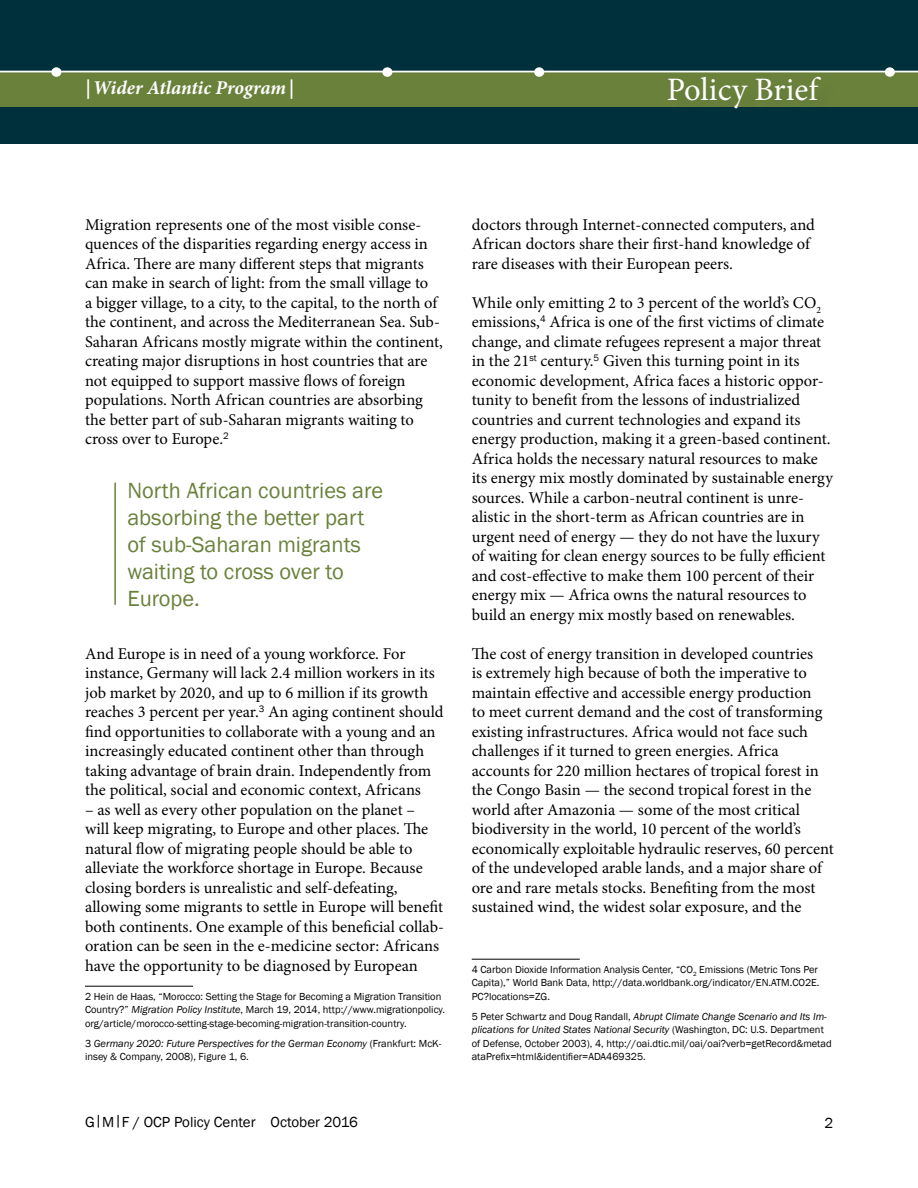
<style>
.page{position:relative;width:918px;height:1188px;background:#fff}
.page>*{position:absolute;margin:0;border:0;box-sizing:border-box;transform-origin:0 0}
.t1{font:32.7px "Minion Pro";color:#fff}
.t2{font:22.5px/27px "Franklin Gothic";color:#6a813b}
.t3{font:italic 700 19.5px "Minion Pro";letter-spacing:-.005em;color:#fff}
.t4{font:16.5px/19.5px "Minion Pro";color:#000}
.t5{font:15px "Franklin Gothic";color:#000}
.t6{font:10.5px/13.5px "Franklin Gothic";color:#000}
.t7{font:italic 10.5px/13.5px "Franklin Gothic";color:#000}
.s1{font-style:italic}
.s2{font-style:normal}
</style>
<div class="page">
<div style="left:0;top:0;width:918px;height:143px;background:#00303c"></div>
<div style="left:0;top:71px;width:918px;height:36px;background:#6a813b"></div>
<hr style="left:0;top:71px;width:918px;height:1px;background:#fff">
<div style="left:885px;top:67px;width:10px;height:10px;background:#fff;border-radius:50%"></div>
<div style="left:534px;top:67px;width:10px;height:10px;background:#fff;border-radius:50%"></div>
<div style="left:382px;top:67px;width:10px;height:10px;background:#fff;border-radius:50%"></div>
<div style="left:51px;top:67px;width:10px;height:10px;background:#fff;border-radius:50%"></div>
<div style="left:671px;top:80px;width:168px;height:46px;background:#00303c;opacity:.1"></div>
<hr style="left:85px;top:986px;width:108px;height:1px;background:#000">
<hr style="left:472px;top:959px;width:108px;height:1px;background:#000">
<hr style="left:114px;top:483px;width:2px;height:122px;background:#6a813b">
<p class="t3" style="left:85px;top:74px;width:210px">|Wider Atlantic Program|</p>
<h1 class="t1" style="left:667px;top:68px;width:153px">Policy Brief</h1>
<p class="t4" style="left:85px;top:215px;width:359px">Migration represents one of the most visible conse&shy;quences of the disparities regarding energy access in Africa. There are many different steps that migrants can make in search of light: from the small village to<br>a bigger village, to a city, to the capital, to the north of the continent, and across the Mediterranean Sea. Sub-Saharan Africans mostly migrate within the continent, creating major disruptions in host countries that are not equipped to support massive flows of foreign populations. North African countries are absorbing the better part of sub-Saharan migrants waiting to cross over to Europe.<sup>2</sup></p>
<h2 class="t2" style="left:127px;top:477px;width:257px">North African countries are absorbing the better part of sub-Saharan migrants waiting to cross over to<br>Europe.</h2>
<p class="t4" style="left:85px;top:644px;width:360px">And Europe is in need of a young workforce. For instance, Germany will lack 2.4 million workers in its job market by 2020, and up to 6 million if its growth reaches 3 percent per year.<sup>3</sup> An aging continent should find opportunities to collaborate with a young and an increasingly educated continent other than through taking advantage of brain drain. Independently from the political, social and economic context, Africans</p>
<p class="t4" style="left:85px;top:800px;width:360px">– as well as every other population on the planet –<br>will keep migrating, to Europe and other places. The natural flow of migrating people should be able to alleviate the workforce shortage in Europe. Because closing borders is unrealistic and self-defeating, allowing some migrants to settle in Europe will benefit both continents. One example of this beneficial collab&shy;oration can be seen in the e-medicine sector: Africans have the opportunity to be diagnosed by European</p>
<p class="t6" style="left:85px;top:990px;width:362px">2 Hein de Haas, “Morocco: Setting the Stage for Becoming a Migration Transition<br>Country?” <span class="s1">Migration Policy Institute</span>, March 19, 2014, http://www.migrationpolicy. org/article/morocco-setting-stage-becoming-migration-transition-country.</p>
<p class="t7" style="left:85px;top:1037px;width:358px"><span class="s2">3</span> Germany 2020: Future Perspectives for the German Economy <span class="s2">(Frankfurt: McK&shy;insey &amp; Company, 2008), Figure 1, 6.</span></p>
<p class="t4" style="left:472px;top:215px;width:345px">doctors through Internet-connected computers, and<br>African doctors share their first-hand knowledge of rare diseases with their European peers.</p>
<p class="t4" style="left:472px;top:293px;width:363px">While only emitting 2 to 3 percent of the world’s CO<sub>2 </sub>emissions,<sup>4</sup> Africa is one of the first victims of climate change, and climate refugees represent a major threat in the 21<sup>st</sup> century.<sup>5</sup> Given this turning point in its economic development, Africa faces a historic oppor&shy;tunity to benefit from the lessons of industrialized countries and current technologies and expand its energy production, making it a green-based continent.<br>Africa holds the necessary natural resources to make its energy mix mostly dominated by sustainable energy sources. While a carbon-neutral continent is unre&shy;alistic in the short-term as African countries are in urgent need of energy — they do not have the luxury of waiting for clean energy sources to be fully efficient and cost-effective to make them 100 percent of their energy mix — Africa owns the natural resources to build an energy mix mostly based on renewables.</p>
<p class="t4" style="left:472px;top:644px;width:364px">The cost of energy transition in developed countries<br>is extremely high because of both the imperative to maintain effective and accessible energy production<br>to meet current demand and the cost of transforming existing infrastructures. Africa would not face such challenges if it turned to green energies. Africa accounts for 220 million hectares of tropical forest in the Congo Basin — the second tropical forest in the world after Amazonia — some of the most critical biodiversity in the world, 10 percent of the world’s economically exploitable hydraulic reserves, 60 percent of the undeveloped arable lands, and a major share of ore and rare metals stocks. Benefiting from the most sustained wind, the widest solar exposure, and the</p>
<p class="t6" style="left:472px;top:963px;width:349px">4 Carbon Dioxide Information Analysis Center, “CO<sub>2</sub> Emissions (Metric Tons Per<br>Capita),” World Bank Data, http://data.worldbank.org/indicator/EN.ATM.CO2E.<br>PC?locations=ZG.</p>
<p class="t6" style="left:472px;top:1010px;width:362px">5 Peter Schwartz and Doug Randall, <span class="s1">Abrupt Climate Change Scenario and Its Im&shy;plications for United States National Security</span> (Washington, DC: U.S. Department of Defense, October 2003), 4, http://oai.dtic.mil/oai/oai?verb=getRecord&amp;metad ataPrefix=html&amp;identifier=ADA469325.</p>
<p class="t5" style="left:85px;top:1112px;width:274px">G|M|F / OCP Policy Center October 2016</p>
<p class="t5" style="left:825px;top:1113px;width:10px">2</p>
</div>
